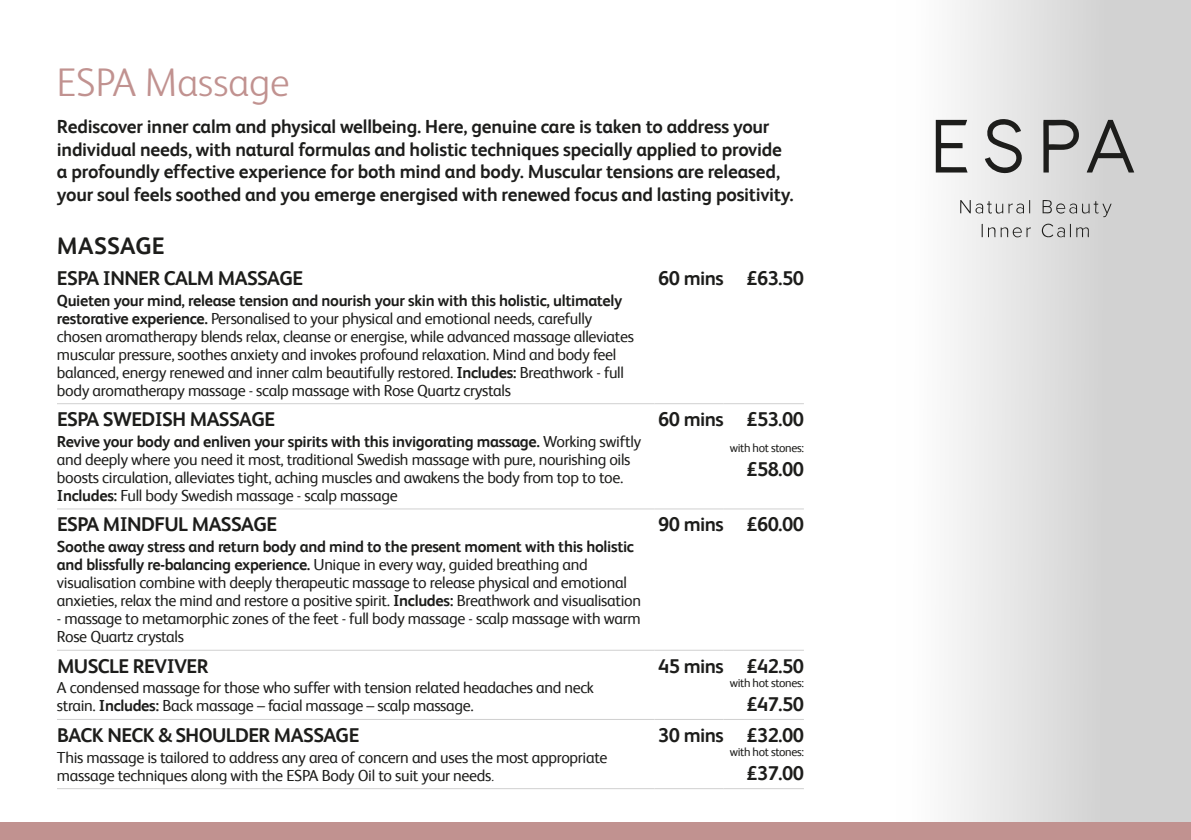
<style>
.page{position:relative;width:1191px;height:840px;background:#fff}
.page>*{position:absolute;margin:0;border:0;box-sizing:border-box;transform-origin:0 0}
.t1{font:300 40px "FS Albert";color:#c19290}
.t2{font:700 24px "FS Albert";letter-spacing:.01em;color:#1d1d1b}
.t3{font:700 20px "FS Albert";letter-spacing:-.03em;color:#1d1d1b}
.t4{font:700 19px/22.8px "FS Albert";letter-spacing:-.015em;color:#1d1d1b}
.t5{font:16px/18px "FS Albert";letter-spacing:-.02em;color:#1d1d1b}
.t6{font:12px "FS Albert";letter-spacing:-.03em;color:#1d1d1b}
.s1{font-weight:700}
.s2{font-weight:300;font-style:italic}
</style>
<div class="page">
<div style="left:896px;top:0;width:295px;height:839px;background:linear-gradient(to right,#fdfdfd,#c8c8c8)"></div>
<svg style="left:935px;top:119px;width:199px;height:56px"></svg>
<svg style="left:960px;top:199px;width:151px;height:39px;background:#cfcfcf"></svg>
<hr style="left:57px;top:403px;width:597px;height:1px;background:#d0d0d0">
<hr style="left:57px;top:508px;width:597px;height:1px;background:#d0d0d0">
<hr style="left:57px;top:649px;width:597px;height:1px;background:#d0d0d0">
<hr style="left:57px;top:718px;width:597px;height:1px;background:#d0d0d0">
<hr style="left:57px;top:787px;width:597px;height:1px;background:#d0d0d0">
<hr style="left:654px;top:403px;width:69px;height:1px;background:#d0d0d0">
<hr style="left:723px;top:403px;width:81px;height:1px;background:#d0d0d0">
<hr style="left:654px;top:508px;width:69px;height:1px;background:#d0d0d0">
<hr style="left:723px;top:508px;width:81px;height:1px;background:#d0d0d0">
<hr style="left:654px;top:649px;width:69px;height:1px;background:#d0d0d0">
<hr style="left:723px;top:649px;width:81px;height:1px;background:#d0d0d0">
<hr style="left:654px;top:718px;width:69px;height:1px;background:#d0d0d0">
<hr style="left:723px;top:718px;width:81px;height:1px;background:#d0d0d0">
<hr style="left:654px;top:787px;width:69px;height:1px;background:#d0d0d0">
<hr style="left:723px;top:787px;width:81px;height:1px;background:#d0d0d0">
<div style="left:0;top:822px;width:1191px;height:17px;background:#c19290"></div>
<h1 class="t1" style="left:57px;top:59px;width:234px">ESPA Massage</h1>
<p class="t4" style="left:57px;top:114px;width:738px">Rediscover inner calm and physical wellbeing. Here, genuine care is taken to address your individual needs, with natural formulas and holistic techniques specially applied to provide a profoundly effective experience for both mind and body. Muscular tensions are released, your soul feels soothed and you emerge energised with renewed focus and lasting positivity.</p>
<h2 class="t2" style="left:57px;top:232px;width:109px">MASSAGE</h2>
<p class="t3" style="left:57px;top:266px;width:248px">ESPA INNER CALM MASSAGE</p>
<p class="t5" style="left:57px;top:291px;width:578px"><span class="s1">Quieten your mind, release tension and nourish your skin with this holistic, ultimately restorative experience.</span> Personalised to your physical and emotional needs, carefully chosen aromatherapy blends relax, cleanse or energise, while advanced massage alleviates muscular pressure, soothes anxiety and invokes profound relaxation. Mind and body feel balanced, energy renewed and inner calm beautifully restored. <span class="s1">Includes:</span> Breathwork - full body aromatherapy massage - scalp massage with Rose Quartz crystals</p>
<p class="t3" style="left:57px;top:407px;width:220px">ESPA SWEDISH MASSAGE</p>
<p class="t5" style="left:57px;top:432px;width:586px"><span class="s1">Revive your body and enliven your spirits with this invigorating massage.</span> Working swiftly and deeply where you need it most, traditional Swedish massage with pure, nourishing oils boosts circulation, alleviates tight, aching muscles and awakens the body from top to toe.<br><span class="s1">Includes:</span> Full body Swedish massage - scalp massage</p>
<p class="t3" style="left:57px;top:512px;width:222px">ESPA MINDFUL MASSAGE</p>
<p class="t5" style="left:57px;top:537px;width:585px"><span class="s1">Soothe away stress and return body and mind to the present moment with this holistic and blissfully re-balancing experience.</span> Unique in every way, guided breathing and visualisation combine with deeply therapeutic massage to release physical and emotional anxieties, relax the mind and restore a positive spirit. <span class="s1">Includes:</span> Breathwork and visualisation</p>
<p class="t5" style="left:57px;top:609px;width:585px">- massage to metamorphic zones of the feet - full body massage - scalp massage with warm<br>Rose Quartz crystals</p>
<p class="t3" style="left:57px;top:653px;width:153px">MUSCLE REVIVER</p>
<p class="t5" style="left:57px;top:678px;width:538px">A condensed massage for those who suffer with tension related headaches and neck strain. <span class="s1">Includes:</span> Back massage – facial massage – scalp massage.</p>
<p class="t3" style="left:57px;top:723px;width:304px">BACK NECK &amp; SHOULDER MASSAGE</p>
<p class="t5" style="left:57px;top:747px;width:552px">This massage is tailored to address any area of concern and uses the most appropriate massage techniques along with the ESPA Body Oil to suit your needs<span class="s2">.</span></p>
<p class="t3" style="left:658px;top:266px;width:147px">60 mins £63.50</p>
<p class="t3" style="left:658px;top:407px;width:147px">60 mins £53.00</p>
<p class="t6" style="left:730px;top:440px;width:76px">with hot stones:</p>
<p class="t3" style="left:746px;top:457px;width:59px">£58.00</p>
<p class="t3" style="left:658px;top:512px;width:147px">90 mins £60.00</p>
<p class="t3" style="left:658px;top:653px;width:147px">45 mins £42.50</p>
<p class="t6" style="left:730px;top:675px;width:76px">with hot stones:</p>
<p class="t3" style="left:746px;top:692px;width:59px">£47.50</p>
<p class="t3" style="left:658px;top:723px;width:147px">30 mins £32.00</p>
<p class="t6" style="left:730px;top:744px;width:76px">with hot stones:</p>
<p class="t3" style="left:746px;top:761px;width:59px">£37.00</p>
</div>
